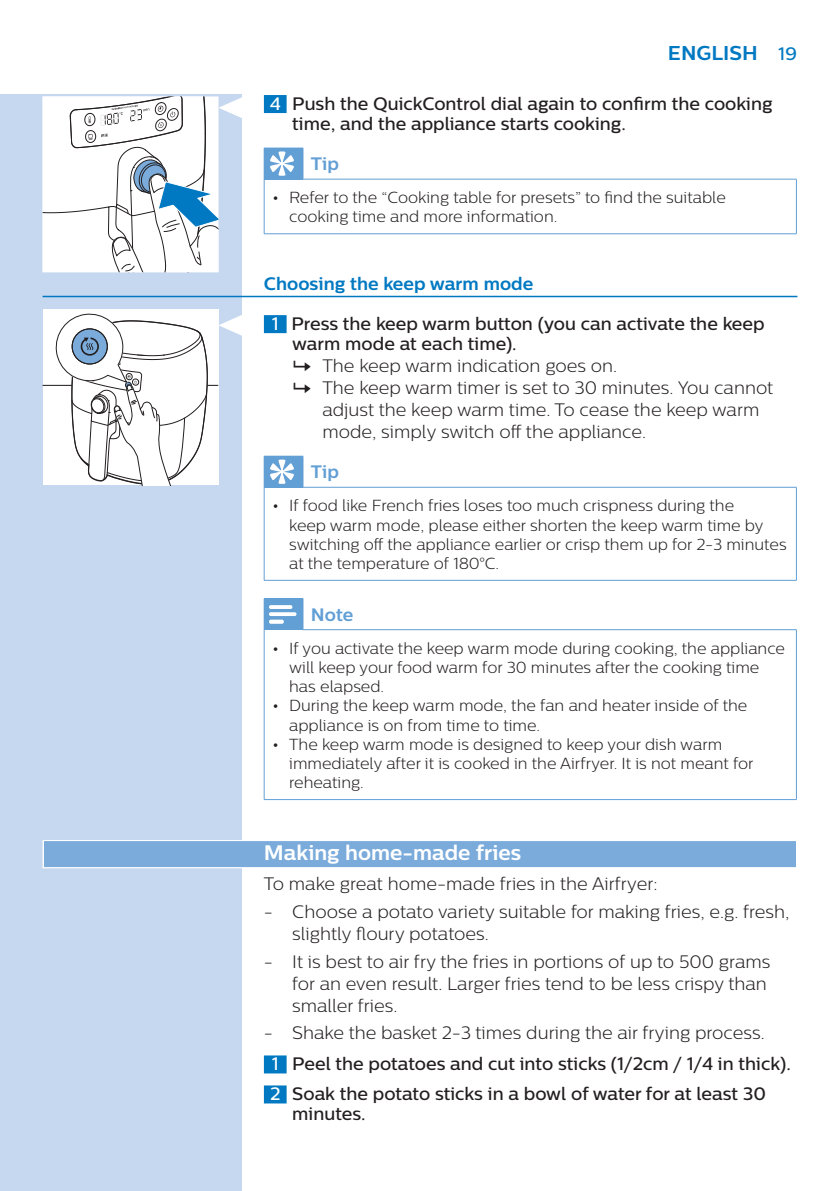
<style>
.page{position:relative;width:840px;height:1191px;background:#fff}
.page>*{position:absolute;margin:0;border:0;box-sizing:border-box;transform-origin:0 0}
.t1{font:700 21px "Centrale Sans";color:#fff}
.t2{font:700 20px "Centrale Sans";color:#0079c2}
.t3{font:300 18px/22px "Centrale Sans";color:#231f20}
.t4{font:500 18px/20px "Centrale Sans";color:#231f20}
.t5{font:700 18px "Centrale Sans";color:#0079c2}
.t6{font:700 18px "Centrale Sans";letter-spacing:-.005em;color:#629fd5}
.t7{font:300 16px/19.2px "Centrale Sans";color:#231f20}
.s1{font-weight:500;font-size:18px}
.s2{color:#fff}
.s3{font-family:"Gill Sans Alt One WGL Light";font-weight:400;font-size:14.2px}
.s4{font-weight:300}
</style>
<div class="page">
<div style="left:0;top:95px;width:241px;height:1096px;background:#c6d8ef"></div>
<div style="left:264px;top:95px;width:22px;height:18px;background:#0079c2"></div>
<hr style="left:43px;top:296px;width:754px;height:1px;background:#0079c2">
<div style="left:264px;top:315px;width:22px;height:18px;background:#0079c2"></div>
<div style="left:43px;top:840px;width:754px;height:28px;background:#7aabdb"></div>
<div style="left:264px;top:1055px;width:22px;height:18px;background:#0079c2"></div>
<div style="left:264px;top:1085px;width:22px;height:18px;background:#0079c2"></div>
<div style="left:264px;top:148px;width:39px;height:31px;background:#629fd5"></div>
<hr style="left:264px;top:179px;width:1px;height:54px;background:#629fd5">
<hr style="left:795px;top:179px;width:1px;height:54px;background:#629fd5">
<hr style="left:264px;top:233px;width:39px;height:1px;background:#629fd5">
<hr style="left:303px;top:233px;width:493px;height:1px;background:#629fd5">
<hr style="left:302px;top:179px;width:494px;height:1px;background:#629fd5">
<svg style="left:270px;top:151px;width:24px;height:25px"></svg>
<div style="left:264px;top:456px;width:39px;height:31px;background:#629fd5"></div>
<hr style="left:264px;top:487px;width:1px;height:93px;background:#629fd5">
<hr style="left:795px;top:487px;width:1px;height:93px;background:#629fd5">
<hr style="left:264px;top:580px;width:39px;height:1px;background:#629fd5">
<hr style="left:303px;top:580px;width:493px;height:1px;background:#629fd5">
<hr style="left:302px;top:487px;width:494px;height:1px;background:#629fd5">
<svg style="left:270px;top:459px;width:24px;height:25px"></svg>
<div style="left:264px;top:598px;width:39px;height:31px;background:#629fd5"></div>
<hr style="left:264px;top:629px;width:1px;height:170px;background:#629fd5">
<hr style="left:795px;top:630px;width:1px;height:169px;background:#629fd5">
<hr style="left:264px;top:799px;width:39px;height:1px;background:#629fd5">
<hr style="left:303px;top:799px;width:493px;height:1px;background:#629fd5">
<hr style="left:302px;top:629px;width:494px;height:1px;background:#629fd5">
<svg style="left:269px;top:605px;width:27px;height:19px"></svg>
<svg style="left:43px;top:96px;width:199px;height:176px;background:#e0e7ed"></svg>
<svg style="left:218px;top:314px;width:24px;height:23px"></svg>
<div style="left:43px;top:309px;width:175px;height:176px;background:#fff"></div>
<hr style="left:43px;top:385px;width:175px;height:1px;background:#231f20">
<svg style="left:54px;top:313px;width:154px;height:172px"></svg>
<p class="t2" style="left:667px;top:41px;width:131px">ENGLISH <span class="s1">19</span></p>
<p class="t4" style="left:292px;top:93px;width:481px;text-indent:-23px"><span class="s2">4</span> Push the QuickControl dial again to confirm the cooking time, and the appliance starts cooking.</p>
<p class="t6" style="left:311px;top:153px;width:29px">Tip</p>
<p class="t7" style="left:289px;top:188px;width:438px;text-indent:-17px"><span class="s3">•</span> Refer to the “Cooking table for presets” to find the suitable cooking time and more information.</p>
<p class="t5" style="left:264px;top:273px;width:271px">Choosing the keep warm mode</p>
<p class="t4" style="left:292px;top:313px;width:473px;text-indent:-21px"><span class="s2">1</span> Press the keep warm button (you can activate the keep warm mode at each time).</p>
<p class="t3" style="left:322px;top:355px;width:452px">The keep warm indication goes on.<br>The keep warm timer is set to 30 minutes. You cannot adjust the keep warm time. To cease the keep warm mode, simply switch off the appliance.</p>
<p class="t6" style="left:311px;top:461px;width:29px">Tip</p>
<p class="t7" style="left:289px;top:496px;width:498px;text-indent:-17px"><span class="s3">•</span> If food like French fries loses too much crispness during the<br>keep warm mode, please either shorten the keep warm time by switching off the appliance earlier or crisp them up for 2-3 minutes at the temperature of 180°C.</p>
<p class="t6" style="left:311px;top:603px;width:44px">Note</p>
<p class="t7" style="left:289px;top:638px;width:497px;text-indent:-17px"><span class="s3">•</span> If you activate the keep warm mode during cooking, the appliance will keep your food warm for 30 minutes after the cooking time has elapsed.</p>
<p class="t7" style="left:289px;top:696px;width:459px;text-indent:-17px"><span class="s3">•</span> During the keep warm mode, the fan and heater inside of the appliance is on from time to time.</p>
<p class="t7" style="left:289px;top:734px;width:465px;text-indent:-17px"><span class="s3">•</span> The keep warm mode is designed to keep your dish warm immediately after it is cooked in the Airfryer. It is not meant for reheating.</p>
<h1 class="t1" style="left:264px;top:840px;width:258px">Making home-made fries</h1>
<p class="t3" style="left:264px;top:873px;width:395px">To make great home-made fries in the Airfryer:</p>
<p class="t3" style="left:292px;top:900px;width:498px;text-indent:-28px">- Choose a potato variety suitable for making fries, e.g. fresh, slightly floury potatoes.</p>
<p class="t3" style="left:292px;top:950px;width:479px;text-indent:-28px">- It is best to air fry the fries in portions of up to 500 grams for an even result. Larger fries tend to be less crispy than smaller fries.</p>
<p class="t4" style="left:270px;top:1017px;width:522px;line-height:30.6px;text-indent:-6px"><span class="s4">- Shake the basket 2-3 times during the air frying process.<br></span><span class="s2">1</span> Peel the potatoes and cut into sticks (1/2cm / 1/4 in thick).<br><span class="s2">2</span> Soak the potato sticks in a bowl of water for at least 30</p>
<p class="t4" style="left:292px;top:1103px;width:75px">minutes.</p>
</div>
